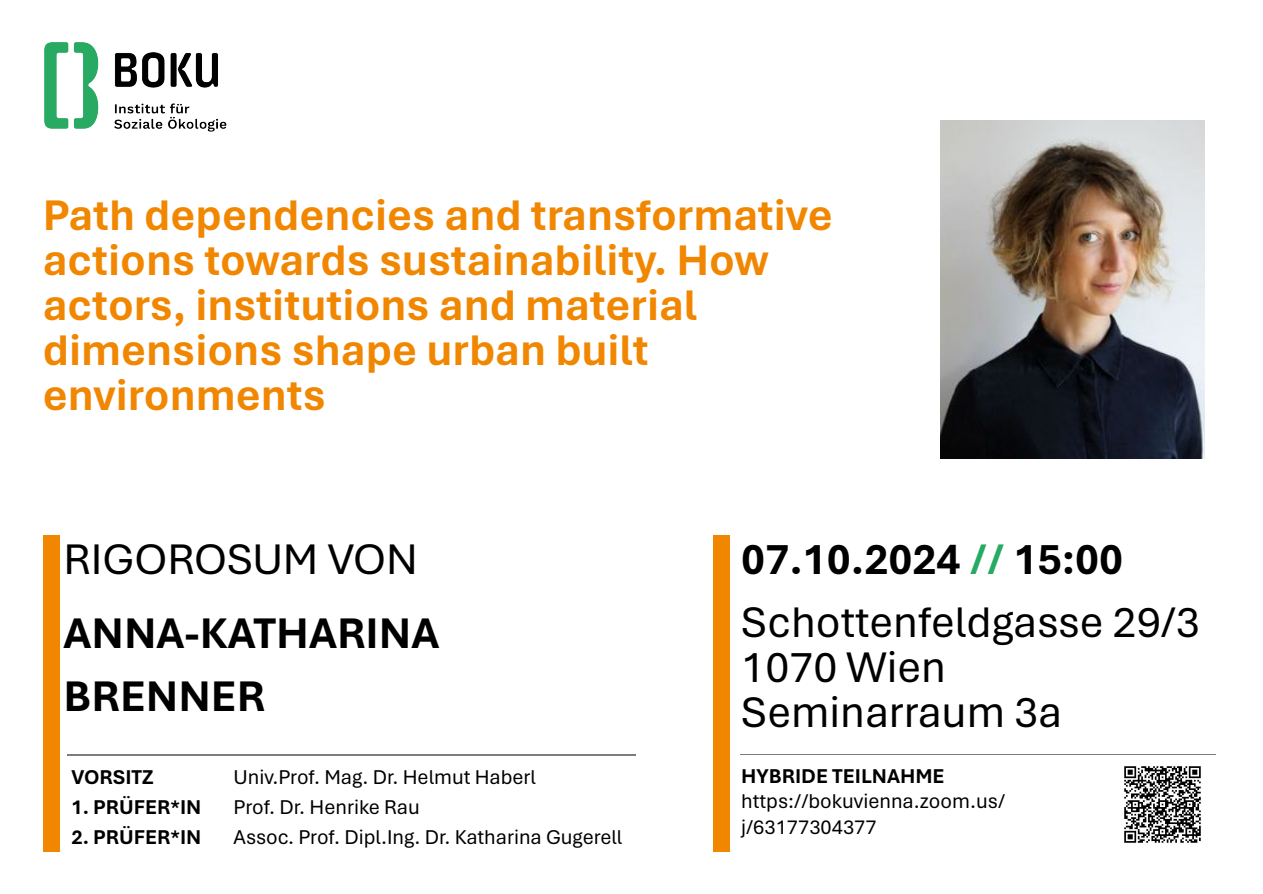
<style>
.page{position:relative;width:1263px;height:894px;background:#fff}
.page>*{position:absolute;margin:0;border:0;box-sizing:border-box;transform-origin:0 0}
.t1{font:700 45px/45px "Aptos";color:#f18700}
.t2{font:45px/63px "Aptos";color:#000}
.t3{font:700 45px/63px "Aptos";color:#000}
.t4{font:21px/25.2px "Aptos";color:#000}
.t5{font:700 21px "Aptos";color:#000}
.s1{font-weight:700}
.s2{font-weight:700;color:#28aa63}
</style>
<div class="page">
<img style="left:45px;top:42px;width:182px;height:90px">
<div style="left:44px;top:535px;width:16px;height:316px;background:#f18700"></div>
<div style="left:713px;top:535px;width:17px;height:316px;background:#f18700"></div>
<hr style="left:68px;top:753px;width:568px;height:1px;background:#7c7c7b">
<hr style="left:740px;top:753px;width:476px;height:1px;background:#7c7c7b">
<img style="left:940px;top:120px;width:265px;height:338px">
<img style="left:1124px;top:766px;width:77px;height:77px">
<p class="t1" style="left:43px;top:193px;width:792px">Path dependencies and transformative actions towards sustainability. How actors, institutions and material dimensions shape urban built environments</p>
<p class="t2" style="left:64px;top:527px;width:356px">RIGOROSUM VON</p>
<p class="t3" style="left:64px;top:601px;width:377px">ANNA-KATHARINA<br>BRENNER</p>
<p class="t5" style="left:71px;top:763px;width:84px">VORSITZ</p>
<p class="t4" style="left:233px;top:763px;width:304px">Univ.Prof. Mag. Dr. Helmut Haberl</p>
<p class="t5" style="left:71px;top:793px;width:131px">1. PRÜFER*IN</p>
<p class="t4" style="left:233px;top:793px;width:188px">Prof. Dr. Henrike Rau</p>
<p class="t5" style="left:71px;top:823px;width:131px">2. PRÜFER*IN</p>
<p class="t4" style="left:233px;top:823px;width:390px">Assoc. Prof. Dipl.Ing. Dr. Katharina Gugerell</p>
<p class="t2" style="left:741px;top:527px;width:460px"><span class="s1">07.10.2024</span> <span class="s2">//</span> <span class="s1">15:00<br></span>Schottenfeldgasse 29/3</p>
<p class="t2" style="left:741px;top:644px;width:322px;line-height:45px">1070 Wien<br>Seminarraum 3a</p>
<p class="t5" style="left:741px;top:763px;width:205px">HYBRIDE TEILNAHME</p>
<p class="t4" style="left:741px;top:787px;width:265px">https://bokuvienna.zoom.us/ j/63177304377</p>
</div>
